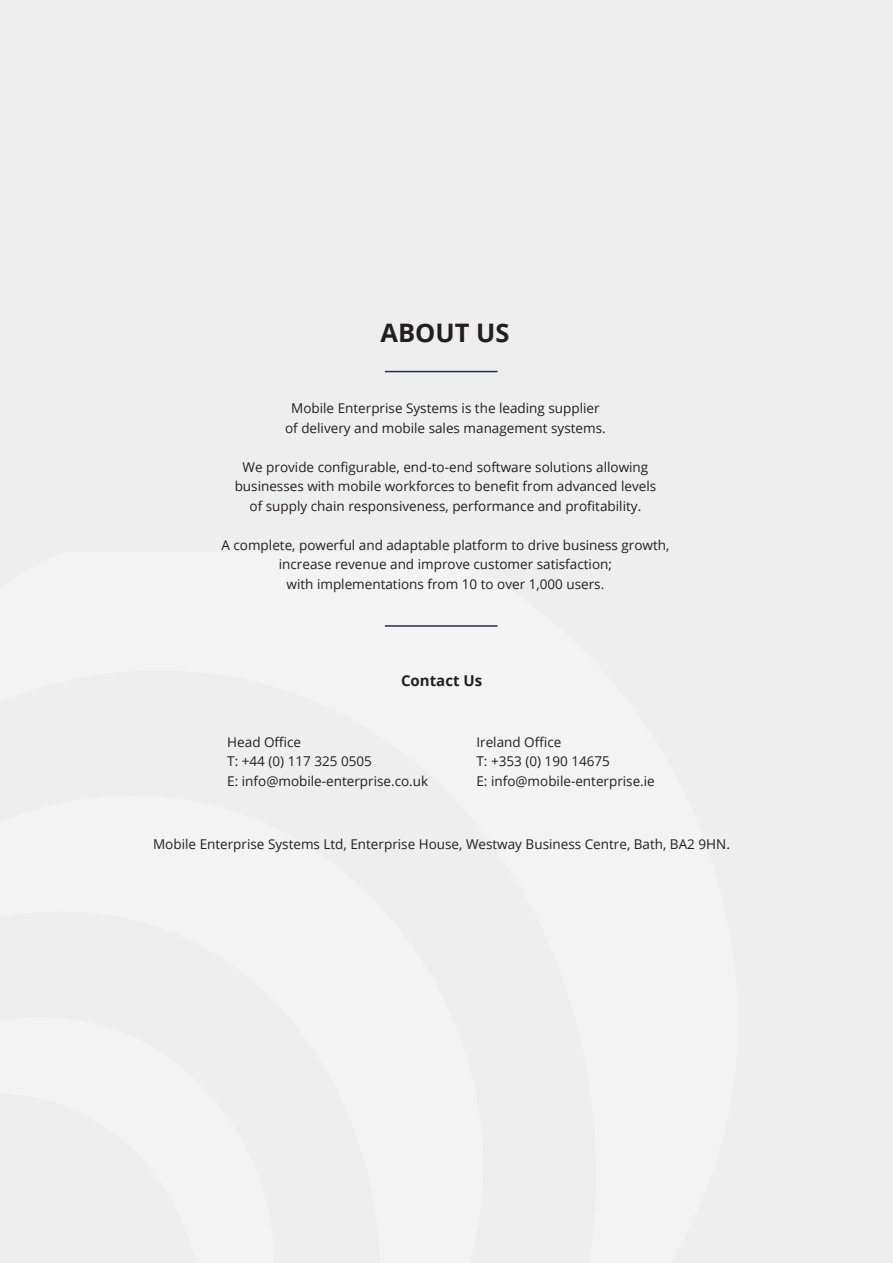
<style>
.page{position:relative;width:893px;height:1263px;background:#edeeed}
.page>*{position:absolute;margin:0;border:0;box-sizing:border-box;transform-origin:0 0}
.Heading_1{font:700 25.5px "Open Sans";color:#231f20}
.Heading_2{font:700 15px "Open Sans";color:#231f20}
.t1{font:13.5px/19.5px "Open Sans";color:#231f20;text-align:center}
</style>
<div class="page">
<div style="left:0;top:552px;width:743px;height:711px;background:#f3f3f3"></div>
<hr style="left:385px;top:371px;width:113px;height:1px;background:#252e49">
<hr style="left:385px;top:625px;width:113px;height:2px;background:#252e49">
<p class="Heading_1" style="left:380px;top:315px;width:131px">ABOUT US</p>
<p class="t1" style="left:291px;top:398px;width:310px">Mobile Enterprise Systems is the leading supplier</p>
<p class="t1" style="left:285px;top:418px;width:322px">of delivery and mobile sales management systems.</p>
<p class="t1" style="left:235px;top:457px;width:423px">We provide configurable, end-to-end software solutions allowing businesses with mobile workforces to benefit from advanced levels</p>
<p class="t1" style="left:250px;top:496px;width:393px">of supply chain responsiveness, performance and profitability.</p>
<p class="t1" style="left:221px;top:535px;width:449px">A complete, powerful and adaptable platform to drive business growth,</p>
<p class="t1" style="left:279px;top:554px;width:335px">increase revenue and improve customer satisfaction;</p>
<p class="t1" style="left:287px;top:574px;width:319px">with implementations from 10 to over 1,000 users.</p>
<p class="Heading_2" style="left:401px;top:670px;width:83px">Contact Us</p>
<p class="t1" style="left:227px;top:732px;width:75px">Head Office</p>
<p class="t1" style="left:227px;top:751px;width:146px">T: +44 (0) 117 325 0505</p>
<p class="t1" style="left:227px;top:771px;width:202px">E: info@mobile-enterprise.co.uk</p>
<p class="t1" style="left:476px;top:732px;width:86px">Ireland Office</p>
<p class="t1" style="left:476px;top:751px;width:135px">T: +353 (0) 190 14675</p>
<p class="t1" style="left:476px;top:771px;width:180px">E: info@mobile-enterprise.ie</p>
<p class="t1" style="left:153px;top:834px;width:578px">Mobile Enterprise Systems Ltd, Enterprise House, Westway Business Centre, Bath, BA2 9HN.</p>
</div>
